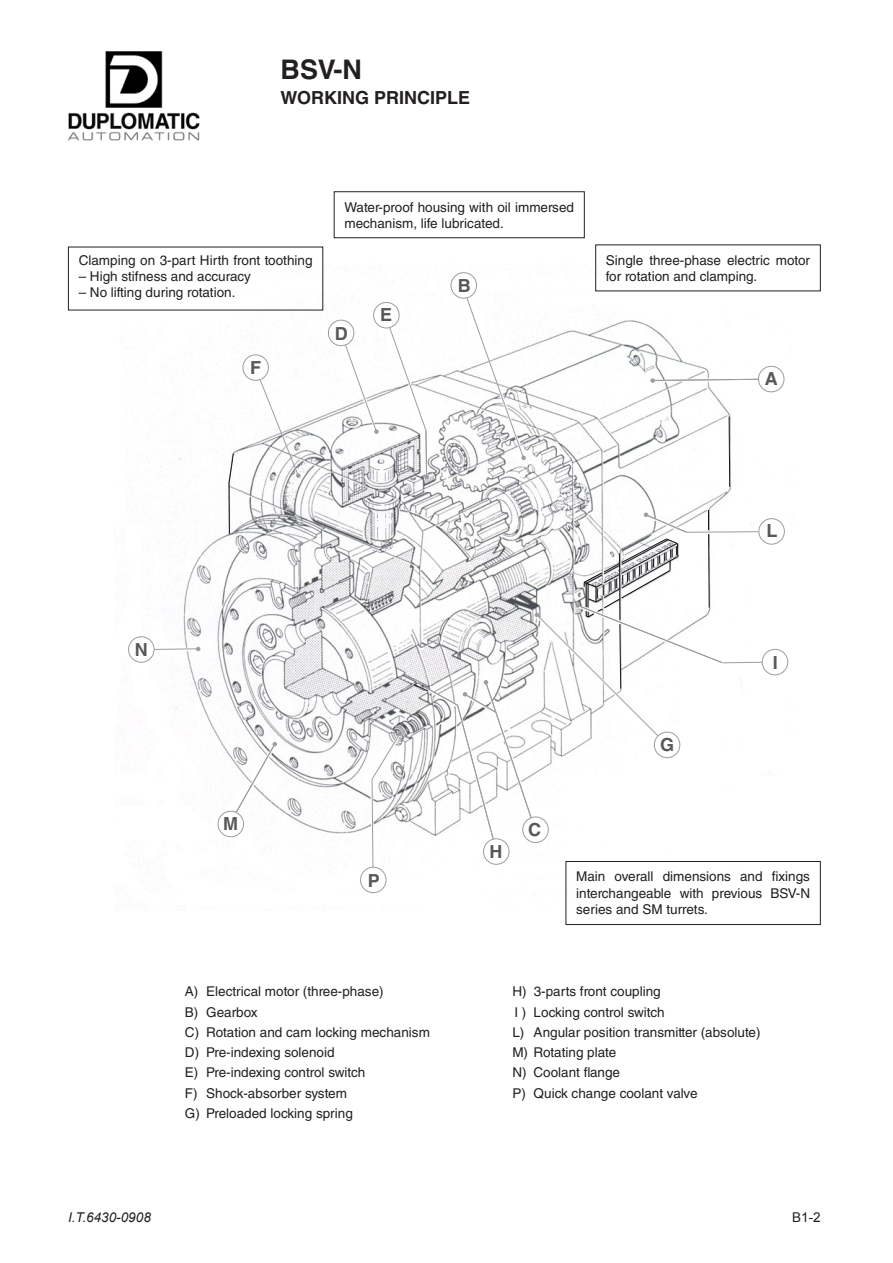
<style>
.page{position:relative;width:893px;height:1263px;background:#fff}
.page>*{position:absolute;margin:0;border:0;box-sizing:border-box;transform-origin:0 0}
.t1{font:700 27px "Helvetica LT Std";color:#231f20}
.t2{font:700 18px "Helvetica LT Std";color:#231f20}
.t3{font:700 18px "Helvetica LT Std";color:#58585a}
.t4{font:13.5px/20.2px "Helvetica LT Std";color:#231f20}
.t5{font:italic 13.5px "Arial";color:#231f20}
.t6{font:13.5px "Arial";color:#231f20}
</style>
<div class="page">
<img style="left:115px;top:257px;width:679px;height:653px">
<svg style="left:728px;top:416px;width:2px;height:71px"></svg>
<hr style="left:229px;top:483px;width:1px;height:51px;background:#1a171b">
<svg style="left:229px;top:453px;width:5px;height:31px"></svg>
<div style="left:758px;top:366px;width:26px;height:26px;border:1px solid #9c9d9f;border-radius:50%"></div>
<div style="left:758px;top:518px;width:27px;height:26px;border:1px solid #9c9d9f;border-radius:50%"></div>
<div style="left:762px;top:649px;width:26px;height:26px;border:1px solid #9c9d9f;border-radius:50%"></div>
<div style="left:522px;top:817px;width:27px;height:26px;border:1px solid #9c9d9f;border-radius:50%"></div>
<div style="left:483px;top:838px;width:26px;height:27px;border:1px solid #9c9d9f;border-radius:50%"></div>
<div style="left:360px;top:867px;width:26px;height:26px;border:1px solid #9c9d9f;border-radius:50%"></div>
<div style="left:218px;top:811px;width:26px;height:26px;border:1px solid #9c9d9f;border-radius:50%"></div>
<div style="left:128px;top:636px;width:26px;height:26px;border:1px solid #9c9d9f;border-radius:50%"></div>
<div style="left:328px;top:320px;width:26px;height:26px;border:1px solid #9c9d9f;border-radius:50%"></div>
<div style="left:373px;top:302px;width:26px;height:26px;border:1px solid #9c9d9f;border-radius:50%"></div>
<div style="left:451px;top:272px;width:26px;height:26px;border:1px solid #9c9d9f;border-radius:50%"></div>
<svg style="left:154px;top:647px;width:46px;height:4px"></svg>
<svg style="left:235px;top:742px;width:42px;height:72px"></svg>
<svg style="left:371px;top:731px;width:31px;height:137px"></svg>
<svg style="left:413px;top:510px;width:350px;height:330px"></svg>
<svg style="left:345px;top:344px;width:34px;height:90px"></svg>
<svg style="left:389px;top:327px;width:40px;height:152px"></svg>
<svg style="left:466px;top:297px;width:60px;height:163px"></svg>
<svg style="left:650px;top:378px;width:109px;height:5px"></svg>
<svg style="left:259px;top:378px;width:42px;height:100px"></svg>
<div style="left:243px;top:355px;width:26px;height:26px;border:1px solid #9c9d9f;border-radius:50%"></div>
<img style="left:68px;top:51px;width:132px;height:89px">
<div style="left:566px;top:861px;width:255px;height:64px;border:1px solid #231f20"></div>
<div style="left:334px;top:191px;width:251px;height:47px;border:1px solid #231f20"></div>
<h1 class="t1" style="left:281px;top:53px;width:83px">BSV-N</h1>
<h2 class="t2" style="left:281px;top:87px;width:191px">WORKING PRINCIPLE</h2>
<p class="t4" style="left:79px;top:250px;width:235px">Clamping on 3-part Hirth front toothing</p>
<p class="t4" style="left:79px;top:266px;width:174px">– High stifness and accuracy</p>
<p class="t4" style="left:79px;top:282px;width:158px">– No lifting during rotation.</p>
<h2 class="t3" style="left:250px;top:357px;width:12px">F</h2>
<p class="t4" style="left:344px;top:199px;width:231px;line-height:16.2px">Water-proof housing with oil immersed mechanism, life lubricated.</p>
<h2 class="t3" style="left:335px;top:322px;width:14px">D</h2>
<h2 class="t3" style="left:380px;top:304px;width:14px">E</h2>
<h2 class="t3" style="left:458px;top:275px;width:14px">B</h2>
<p class="t4" style="left:606px;top:252px;width:206px;line-height:16.2px">Single three-phase electric motor for rotation and clamping.</p>
<h2 class="t3" style="left:765px;top:368px;width:14px">A</h2>
<h2 class="t3" style="left:135px;top:638px;width:14px">N</h2>
<h2 class="t3" style="left:223px;top:813px;width:16px">M</h2>
<h2 class="t3" style="left:368px;top:870px;width:14px">P</h2>
<h2 class="t3" style="left:767px;top:520px;width:12px">L</h2>
<h2 class="t3" style="left:489px;top:841px;width:14px">H</h2>
<h2 class="t3" style="left:528px;top:819px;width:14px">C</h2>
<h2 class="t3" style="left:660px;top:734px;width:16px">G</h2>
<h2 class="t3" style="left:773px;top:651px;width:7px">I</h2>
<p class="t4" style="left:576px;top:868px;width:235px;line-height:16.2px;text-align:justify">Main overall dimensions and fixings interchangeable with previous BSV-N series and SM turrets.</p>
<p class="t4" style="left:185px;top:981px;width:246px">A) Electrical motor (three-phase)<br>B) Gearbox<br>C) Rotation and cam locking mechanism<br>D) Pre-indexing solenoid<br>E) Pre-indexing control switch<br>F) Shock-absorber system<br>G) Preloaded locking spring</p>
<p class="t4" style="left:512px;top:981px;width:250px">H) 3-parts front coupling<br>I ) Locking control switch<br>L) Angular position transmitter (absolute)<br>M) Rotating plate<br>N) Coolant flange<br>P) Quick change coolant valve</p>
<p class="t5" style="left:68px;top:1208px;width:84px">I.T.6430-0908</p>
<p class="t6" style="left:792px;top:1208px;width:30px">B1-2</p>
</div>
